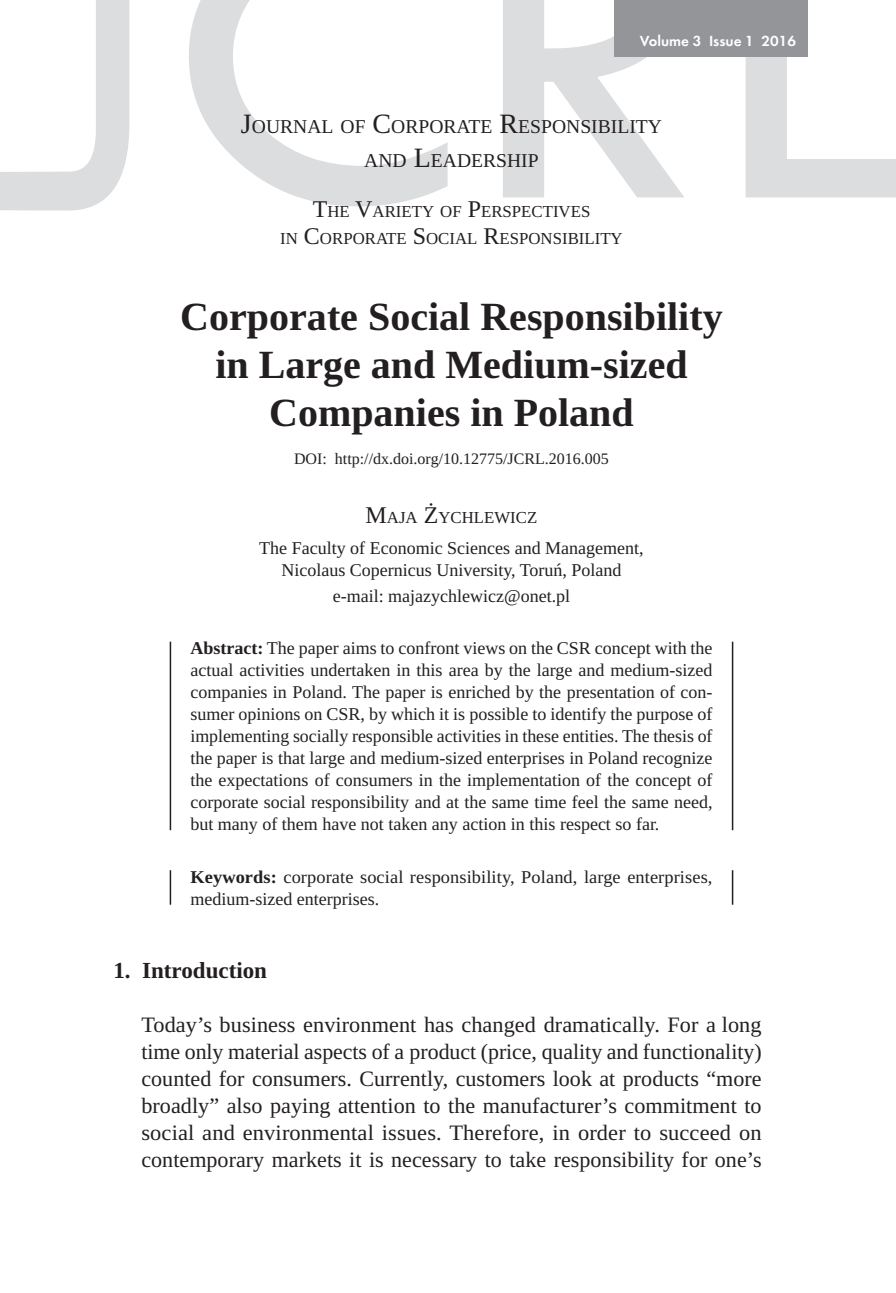
<style>
.page{position:relative;width:896px;height:1293px;background:#fff}
.page>*{position:absolute;margin:0;border:0;box-sizing:border-box;transform-origin:0 0}
.t1{font:700 40px/48px "Liberation Serif";color:#231f20;text-align:center}
.t2{font:700 23px "Liberation Serif";color:#231f20}
.t3{font:22px/27px "Liberation Serif";color:#231f20;text-align:justify}
.t4{font:19.6px/33.6px "Liberation Serif";color:#231f20;text-align:center}
.t5{font:18px/22px "Liberation Serif";color:#231f20;text-align:center}
.t6{font:16.8px/27px "Liberation Serif";color:#231f20;text-align:center}
.t7{font:16px "Liberation Serif";color:#231f20}
.t8{font:15.2px "Futura Demi";color:#fff}
.s1{font-size:28px}
.s2{font-size:24px}
.s3{font-weight:700}
</style>
<div class="page">
<svg style="left:0;top:0;width:896px;height:211px"></svg>
<div style="left:614px;top:0;width:193px;height:57px;background:#939598"></div>
<hr style="left:170px;top:641px;width:1px;height:189px;background:#231f20">
<hr style="left:732px;top:641px;width:1px;height:189px;background:#231f20">
<hr style="left:170px;top:870px;width:1px;height:34px;background:#231f20">
<hr style="left:732px;top:870px;width:1px;height:34px;background:#231f20">
<p class="t8" style="left:640px;top:31px;width:158px">Volume 3 Issue 1 2016</p>
<p class="t4" style="left:241px;top:110px;width:422px"><span class="s1">J</span>OURNAL OF <span class="s1">C</span>ORPORATE <span class="s1">R</span>ESPONSIBILITY<br>AND <span class="s1">L</span>EADERSHIP</p>
<p class="t6" style="left:280px;top:198px;width:344px"><span class="s2">T</span>HE <span class="s2">V</span>ARIETY OF <span class="s2">P</span>ERSPECTIVES<br>IN <span class="s2">C</span>ORPORATE <span class="s2">S</span> OCIAL <span class="s2">R</span>ESPONSIBILITY</p>
<h1 class="t1" style="left:180px;top:291px;width:544px">Corporate Social Responsibility in Large and Medium-sized<br>Companies in Poland</h1>
<p class="t7" style="left:294px;top:448px;width:316px">DOI: http://dx.doi.org/10.12775/JCRL.2016.005</p>
<p class="t6" style="left:366px;top:503px;width:173px"><span class="s2">M</span>AJA <span class="s2">Ż</span>YCHLEWICZ</p>
<p class="t5" style="left:259px;top:536px;width:386px">The Faculty of Economic Sciences and Management,<br>Nicolaus Copernicus University, Toruń, Poland</p>
<p class="t5" style="left:333px;top:584px;width:239px">e-mail: majazychlewicz@onet.pl</p>
<p class="t5" style="left:190px;top:637px;width:524px;text-align:justify"><span class="s3">Abstract:</span> The paper aims to confront views on the CSR concept with the actual activities undertaken in this area by the large and medium-sized companies in Poland. The paper is enriched by the presentation of con&shy;sumer opinions on CSR, by which it is possible to identify the purpose of implementing socially responsible activities in these entities. The thesis of the paper is that large and medium-sized enterprises in Poland recognize the expectations of consumers in the implementation of the concept of corporate social responsibility and at the same time feel the same need, but many of them have not taken any action in this respect so far.</p>
<p class="t5" style="left:190px;top:865px;width:523px;text-align:left"><span class="s3">Keywords:</span> corporate social responsibility, Poland, large enterprises, medium-sized enterprises.</p>
<p class="t2" style="left:113px;top:954px;width:155px">1. Introduction</p>
<p class="t3" style="left:141px;top:1010px;width:622px">Today’s business environment has changed dramatically. For a long time only material aspects of a product (price, quality and functionality) counted for consumers. Currently, customers look at products “more broadly” also paying attention to the manufacturer’s commitment to social and environmental issues. Therefore, in order to succeed on contemporary markets it is necessary to take responsibility for one’s</p>
</div>
